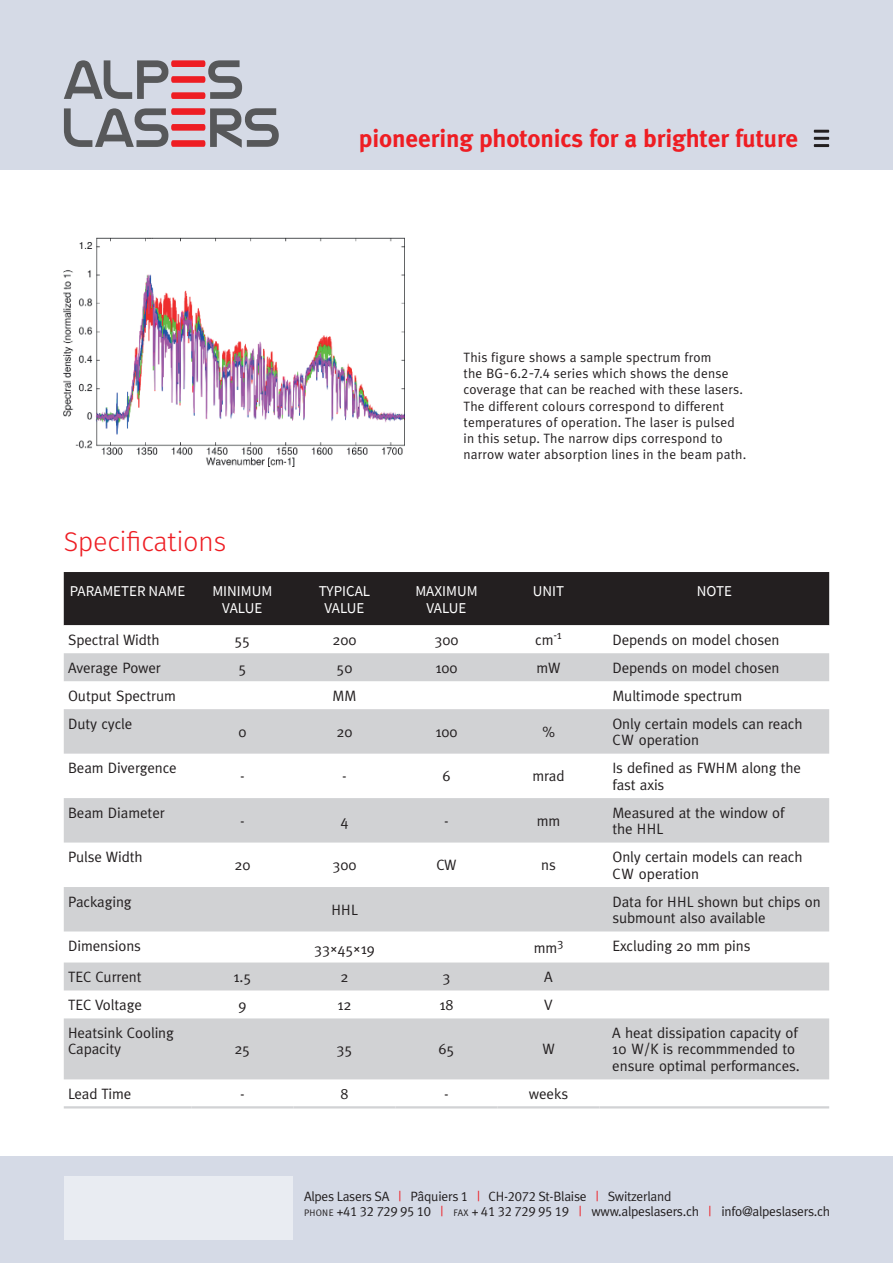
<style>
.page{position:relative;width:893px;height:1263px;background:#fff}
.page>*{position:absolute;margin:0;border:0;box-sizing:border-box;transform-origin:0 0}
.t1{font:300 27px "Fira Sans";letter-spacing:-.015em;color:#ee1d23}
.t2{font:700 24.9px "Meta Plus";letter-spacing:-.005em;color:#ee1d23}
.t3{font:15px/16.5px "Meta Plus";letter-spacing:-.005em;color:#231f20}
.t4{font:15px/16.5px "Source Sans Pro";color:#fff;text-align:center}
.t5{font:13.5px/16.2px "Meta Plus";letter-spacing:.015em;color:#231f20}
.t6{font:13.5px/14.9px "Meta Plus Lining";letter-spacing:-.02em;color:#231f20}
.s1{font-family:"Fira Sans"}
.s2{color:#ee1d23}
.s3{font-size:9.45px}
</style>
<div class="page">
<div style="left:0;top:0;width:893px;height:170px;background:#d5dae6"></div>
<svg style="left:814px;top:130px;width:15px;height:17px"></svg>
<svg style="left:64px;top:60px;width:178px;height:39px"></svg>
<svg style="left:64px;top:108px;width:215px;height:40px"></svg>
<div style="left:0;top:1156px;width:893px;height:107px;background:#d5dae6"></div>
<div style="left:64px;top:1176px;width:229px;height:63px;background:#e9ecf2"></div>
<div style="left:64px;top:572px;width:765px;height:53px;background:#231f20"></div>
<svg style="left:64px;top:625px;width:765px;height:455px"></svg>
<svg style="left:64px;top:653px;width:765px;height:426px;fill:#d1d2d4"></svg>
<hr style="left:64px;top:1106px;width:127px;height:2px;background:#d1d2d4">
<hr style="left:191px;top:1106px;width:102px;height:2px;background:#d1d2d4">
<hr style="left:293px;top:1106px;width:102px;height:2px;background:#d1d2d4">
<hr style="left:395px;top:1106px;width:102px;height:2px;background:#d1d2d4">
<hr style="left:497px;top:1106px;width:103px;height:2px;background:#d1d2d4">
<hr style="left:600px;top:1106px;width:229px;height:2px;background:#d1d2d4">
<img style="left:64px;top:237px;width:340px;height:229px">
<h2 class="t2" style="left:359px;top:124px;width:441px">pioneering photonics for a brighter future</h2>
<p class="t5" style="left:463px;top:349px;width:284px">This figure shows a sample spectrum from<br>the <span class="s1">BG-6.2-7.4</span> series which shows the dense coverage that can be reached with these lasers.<br>The different colours correspond to different temperatures of operation. The laser is pulsed in this setup. The narrow dips correspond to narrow water absorption lines in the beam path.</p>
<h1 class="t1" style="left:64px;top:523px;width:164px">Specifications</h1>
<p class="t4" style="left:70px;top:583px;width:117px">PARAMETER NAME</p>
<p class="t4" style="left:212px;top:583px;width:61px">MINIMUM<br>VALUE</p>
<p class="t4" style="left:319px;top:583px;width:53px">TYPICAL<br>VALUE</p>
<p class="t4" style="left:415px;top:583px;width:64px">MAXIMUM<br>VALUE</p>
<p class="t4" style="left:533px;top:583px;width:33px">UNIT</p>
<p class="t4" style="left:697px;top:583px;width:37px">NOTE</p>
<p class="t3" style="left:68px;top:631px;width:93px">Spectral Width</p>
<p class="t3" style="left:234px;top:631px;width:17px">55</p>
<p class="t3" style="left:332px;top:631px;width:25px">200</p>
<p class="t3" style="left:435px;top:631px;width:25px">300</p>
<p class="t3" style="left:535px;top:631px;width:28px">cm<sup>-1</sup></p>
<p class="t3" style="left:612px;top:631px;width:169px">Depends on model chosen</p>
<p class="t3" style="left:68px;top:659px;width:94px">Average Power</p>
<p class="t3" style="left:238px;top:659px;width:10px">5</p>
<p class="t3" style="left:336px;top:659px;width:17px">50</p>
<p class="t3" style="left:435px;top:659px;width:23px">100</p>
<p class="t3" style="left:536px;top:659px;width:26px">mW</p>
<p class="t3" style="left:612px;top:659px;width:169px">Depends on model chosen</p>
<p class="t3" style="left:68px;top:687px;width:109px">Output Spectrum</p>
<p class="t3" style="left:333px;top:687px;width:25px">MM</p>
<p class="t3" style="left:612px;top:687px;width:131px">Multimode spectrum</p>
<p class="t3" style="left:68px;top:715px;width:66px">Duty cycle</p>
<p class="t3" style="left:238px;top:723px;width:10px">0</p>
<p class="t3" style="left:336px;top:723px;width:17px">20</p>
<p class="t3" style="left:436px;top:723px;width:23px">100</p>
<p class="t3" style="left:542px;top:723px;width:14px">%</p>
<p class="t3" style="left:612px;top:715px;width:192px">Only certain models can reach<br>CW operation</p>
<p class="t3" style="left:68px;top:759px;width:110px">Beam Divergence</p>
<p class="t3" style="left:240px;top:768px;width:6px">-</p>
<p class="t3" style="left:342px;top:768px;width:6px">-</p>
<p class="t3" style="left:442px;top:768px;width:10px">6</p>
<p class="t3" style="left:532px;top:768px;width:34px">mrad</p>
<p class="t3" style="left:612px;top:759px;width:190px">Is defined as FWHM along the fast axis</p>
<p class="t3" style="left:68px;top:804px;width:98px">Beam Diameter</p>
<p class="t3" style="left:240px;top:812px;width:6px">-</p>
<p class="t3" style="left:340px;top:812px;width:10px">4</p>
<p class="t3" style="left:444px;top:812px;width:6px">-</p>
<p class="t3" style="left:537px;top:812px;width:25px">mm</p>
<p class="t3" style="left:612px;top:804px;width:173px">Measured at the window of the HHL</p>
<p class="t3" style="left:68px;top:848px;width:76px">Pulse Width</p>
<p class="t3" style="left:234px;top:857px;width:17px">20</p>
<p class="t3" style="left:333px;top:857px;width:25px">300</p>
<p class="t3" style="left:436px;top:857px;width:22px">CW</p>
<p class="t3" style="left:541px;top:857px;width:16px">ns</p>
<p class="t3" style="left:612px;top:848px;width:192px">Only certain models can reach<br>CW operation</p>
<p class="t3" style="left:68px;top:893px;width:65px">Packaging</p>
<p class="t3" style="left:331px;top:901px;width:28px">HHL</p>
<p class="t3" style="left:612px;top:893px;width:210px">Data for HHL shown but chips on submount also available</p>
<p class="t3" style="left:68px;top:937px;width:74px">Dimensions</p>
<p class="t3" style="left:314px;top:940px;width:62px">33<span class="s1">×</span>45<span class="s1">×</span>19</p>
<p class="t3" style="left:534px;top:939px;width:31px">mm<sup>3</sup></p>
<p class="t3" style="left:612px;top:937px;width:140px">Excluding 20 mm pins</p>
<p class="t3" style="left:68px;top:968px;width:75px">TEC Current</p>
<p class="t3" style="left:233px;top:968px;width:19px">1.5</p>
<p class="t3" style="left:340px;top:968px;width:10px">2</p>
<p class="t3" style="left:442px;top:968px;width:10px">3</p>
<p class="t3" style="left:544px;top:968px;width:10px">A</p>
<p class="t3" style="left:68px;top:996px;width:76px">TEC Voltage</p>
<p class="t3" style="left:238px;top:996px;width:10px">9</p>
<p class="t3" style="left:337px;top:996px;width:16px">12</p>
<p class="t3" style="left:439px;top:996px;width:16px">18</p>
<p class="t3" style="left:544px;top:996px;width:10px">V</p>
<p class="t3" style="left:68px;top:1024px;width:107px">Heatsink Cooling<br>Capacity</p>
<p class="t3" style="left:234px;top:1041px;width:17px">25</p>
<p class="t3" style="left:336px;top:1041px;width:17px">35</p>
<p class="t3" style="left:438px;top:1041px;width:17px">65</p>
<p class="t3" style="left:542px;top:1041px;width:14px">W</p>
<p class="t3" style="left:68px;top:1085px;width:65px">Lead Time</p>
<p class="t3" style="left:240px;top:1085px;width:6px">-</p>
<p class="t3" style="left:340px;top:1085px;width:10px">8</p>
<p class="t3" style="left:444px;top:1085px;width:6px">-</p>
<p class="t3" style="left:529px;top:1085px;width:41px">weeks</p>
<p class="t3" style="left:612px;top:1024px;width:189px">A heat dissipation capacity of<br>10 W/K is recommmended to ensure optimal performances.</p>
<p class="t6" style="left:304px;top:1189px;width:528px">Alpes Lasers SA <span class="s2">|</span> Pâquiers 1 <span class="s2">|</span> CH-2072 St-Blaise <span class="s2">|</span> Switzerland<br><span class="s3">PHONE</span> +41 32 729 95 10 <span class="s2">|</span> <span class="s3">FAX</span> + 41 32 729 95 19 <span class="s2">|</span> www.alpeslasers.ch <span class="s2">|</span> info@alpeslasers.ch</p>
</div>
